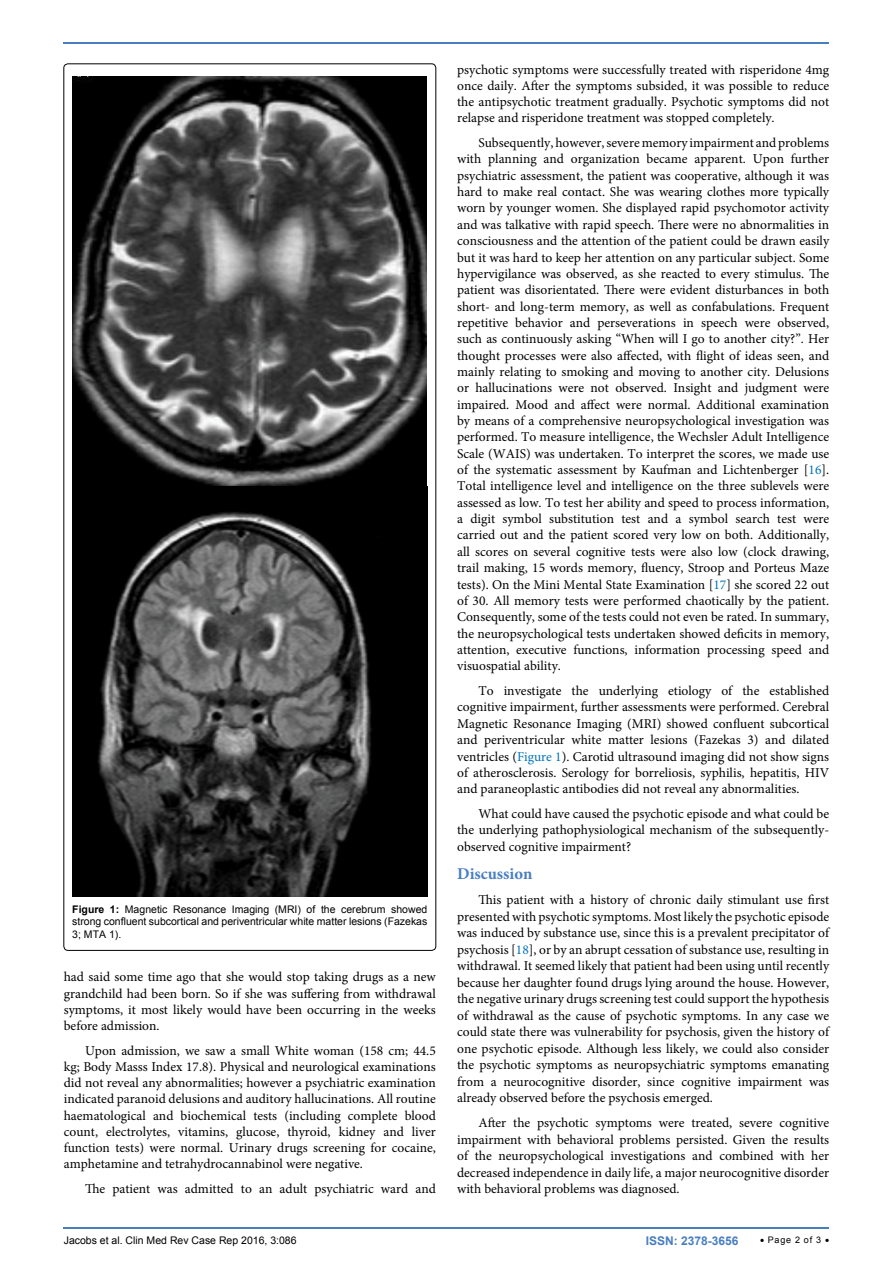
<style>
.page{position:relative;width:893px;height:1263px;background:#fff}
.page>*{position:absolute;margin:0;border:0;box-sizing:border-box;transform-origin:0 0}
.t1{font:700 16.5px "Minion Pro";color:#487ec0}
.t2{font:13.5px/16.4px "Minion Pro";color:#000;text-align:justify}
.t3{font:700 12px "Arial";color:#487ec0}
.t4{font:10.5px/12.6px "Arial";color:#000;text-align:justify}
.t5{font:9px "Arial";letter-spacing:.08em;color:#000}
.s1{font-weight:700}
.s2{color:#0072bc}
</style>
<div class="page">
<hr style="left:64px;top:1227px;width:765px;height:2px;background:#487ec0">
<hr style="left:64px;top:42px;width:765px;height:2px;background:#487ec0">
<img style="left:72px;top:76px;width:355px;height:820px">
<p class="t4" style="left:72px;top:902px;width:357px"><span class="s1">Figure 1:</span> Magnetic Resonance Imaging (MRI) of the cerebrum showed strong confluent subcortical and periventricular white matter lesions (Fazekas 3; MTA 1).</p>
<p class="t2" style="left:64px;top:969px;width:374px">had said some time ago that she would stop taking drugs as a new grandchild had been born. So if she was suffering from withdrawal symptoms, it most likely would have been occurring in the weeks before admission.</p>
<p class="t2" style="left:64px;top:1042px;width:374px;text-indent:21px">Upon admission, we saw a small White woman (158 cm; 44.5 kg; Body Masss Index 17.8). Physical and neurological examinations did not reveal any abnormalities; however a psychiatric examination indicated paranoid delusions and auditory hallucinations. All routine haematological and biochemical tests (including complete blood count, electrolytes, vitamins, glucose, thyroid, kidney and liver function tests) were normal. Urinary drugs screening for cocaine, amphetamine and tetrahydrocannabinol were negative.</p>
<p class="t2" style="left:85px;top:1180px;width:352px">The patient was admitted to an adult psychiatric ward and</p>
<p class="t2" style="left:457px;top:61px;width:374px">psychotic symptoms were successfully treated with risperidone 4mg once daily. After the symptoms subsided, it was possible to reduce the antipsychotic treatment gradually. Psychotic symptoms did not relapse and risperidone treatment was stopped completely.</p>
<p class="t2" style="left:457px;top:135px;width:374px;text-indent:21px">Subsequently, however, severe memory impairment and problems with planning and organization became apparent. Upon further psychiatric assessment, the patient was cooperative, although it was hard to make real contact. She was wearing clothes more typically worn by younger women. She displayed rapid psychomotor activity and was talkative with rapid speech. There were no abnormalities in consciousness and the attention of the patient could be drawn easily but it was hard to keep her attention on any particular subject. Some hypervigilance was observed, as she reacted to every stimulus. The patient was disorientated. There were evident disturbances in both short- and long-term memory, as well as confabulations. Frequent repetitive behavior and perseverations in speech were observed, such as continuously asking “When will I go to another city?”. Her thought processes were also affected, with flight of ideas seen, and mainly relating to smoking and moving to another city. Delusions or hallucinations were not observed. Insight and judgment were impaired. Mood and affect were normal. Additional examination by means of a comprehensive neuropsychological investigation was performed. To measure intelligence, the Wechsler Adult Intelligence Scale (WAIS) was undertaken. To interpret the scores, we made use of the systematic assessment by Kaufman and Lichtenberger [<span class="s2">16</span>].<br>Total intelligence level and intelligence on the three sublevels were assessed as low. To test her ability and speed to process information, a digit symbol substitution test and a symbol search test were carried out and the patient scored very low on both. Additionally, all scores on several cognitive tests were also low (clock drawing, trail making, 15 words memory, fluency, Stroop and Porteus Maze tests). On the Mini Mental State Examination [<span class="s2">17</span>] she scored 22 out of 30. All memory tests were performed chaotically by the patient.<br>Consequently, some of the tests could not even be rated. In summary, the neuropsychological tests undertaken showed deficits in memory, attention, executive functions, information processing speed and visuospatial ability.</p>
<p class="t2" style="left:457px;top:683px;width:374px;text-indent:21px">To investigate the underlying etiology of the established cognitive impairment, further assessments were performed. Cerebral Magnetic Resonance Imaging (MRI) showed confluent subcortical and periventricular white matter lesions (Fazekas 3) and dilated ventricles (<span class="s2">Figure 1</span>). Carotid ultrasound imaging did not show signs of atherosclerosis. Serology for borreliosis, syphilis, hepatitis, HIV and paraneoplastic antibodies did not reveal any abnormalities.</p>
<p class="t2" style="left:457px;top:806px;width:374px;text-indent:21px">What could have caused the psychotic episode and what could be the underlying pathophysiological mechanism of the subsequently&shy;observed cognitive impairment?</p>
<p class="t1" style="left:457px;top:862px;width:77px">Discussion</p>
<p class="t2" style="left:457px;top:892px;width:374px;text-indent:21px">This patient with a history of chronic daily stimulant use first presented with psychotic symptoms. Most likely the psychotic episode was induced by substance use, since this is a prevalent precipitator of psychosis [<span class="s2">18</span>], or by an abrupt cessation of substance use, resulting in withdrawal. It seemed likely that patient had been using until recently because her daughter found drugs lying around the house. However, the negative urinary drugs screening test could support the hypothesis of withdrawal as the cause of psychotic symptoms. In any case we could state there was vulnerability for psychosis, given the history of one psychotic episode. Although less likely, we could also consider the psychotic symptoms as neuropsychiatric symptoms emanating from a neurocognitive disorder, since cognitive impairment was already observed before the psychosis emerged.</p>
<p class="t2" style="left:457px;top:1115px;width:374px;text-indent:21px">After the psychotic symptoms were treated, severe cognitive impairment with behavioral problems persisted. Given the results of the neuropsychological investigations and combined with her decreased independence in daily life, a major neurocognitive disorder with behavioral problems was diagnosed.</p>
<p class="t4" style="left:64px;top:1234px;width:234px">Jacobs et al. Clin Med Rev Case Rep 2016, 3:086</p>
<p class="t3" style="left:646px;top:1233px;width:94px">ISSN: 2378-3656</p>
<p class="t5" style="left:760px;top:1234px;width:71px">• Page 2 of 3 •</p>
</div>
